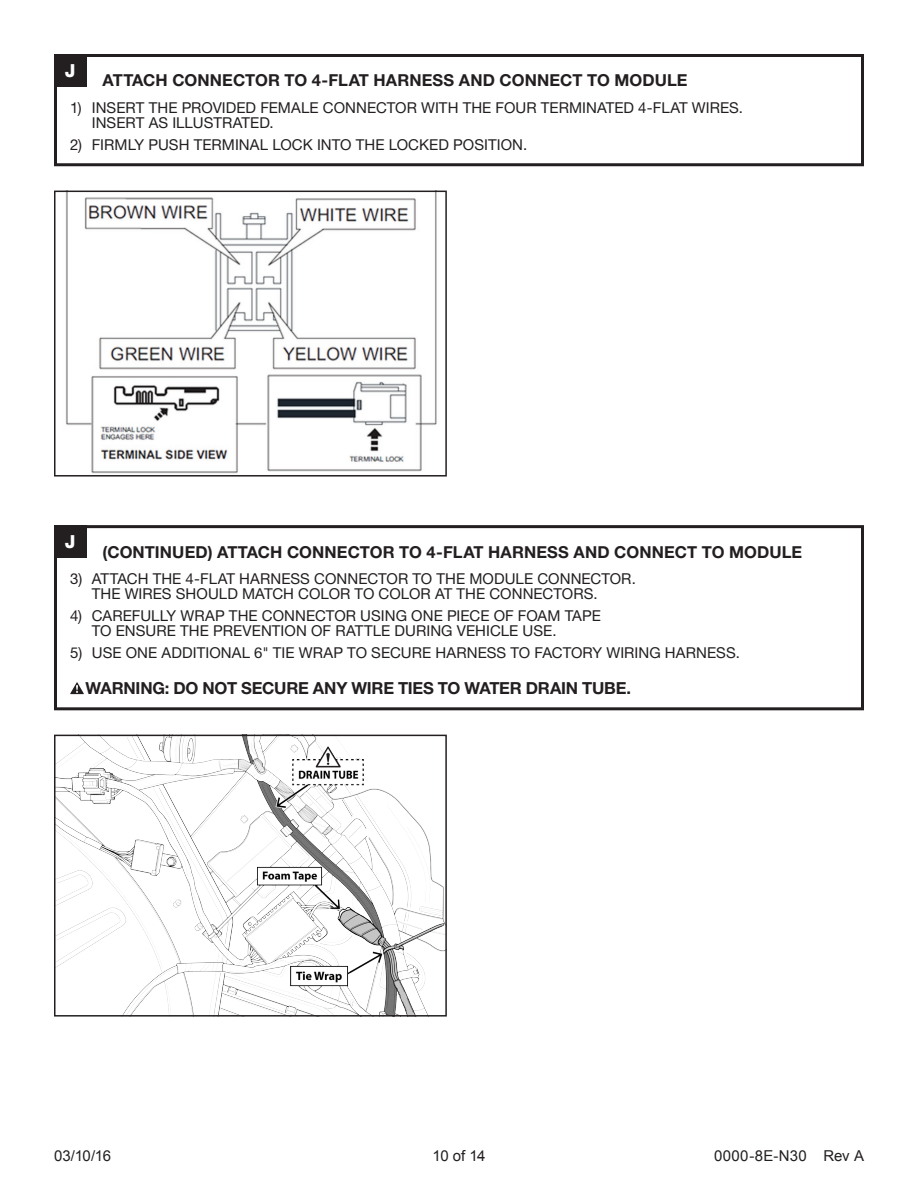
<style>
.page{position:relative;width:918px;height:1188px;background:#fff}
.page>*{position:absolute;margin:0;border:0;box-sizing:border-box;transform-origin:0 0}
.t1{font:800 18px "Helvetica Neue LT Std";color:#fff}
.t2{font:700 16.65px "Helvetica Neue LT Std";letter-spacing:-.015em;color:#231f20}
.t3{font:700 16.5px "Helvetica Neue LT Std";letter-spacing:.005em;color:#231f20}
.t4{font:15px/15px "Helvetica Neue LT Std";letter-spacing:.005em;color:#231f20}
.t5{font:15px "Arial";color:#231f20}
</style>
<div class="page">
<div style="left:54px;top:525px;width:810px;height:185px;border:3px solid #231f20"></div>
<div style="left:54px;top:54px;width:810px;height:112px;border:3px solid #231f20"></div>
<div style="left:54px;top:525px;width:32px;height:33px;background:#231f20"></div>
<div style="left:54px;top:54px;width:32px;height:32px;background:#231f20"></div>
<img style="left:65px;top:194px;width:372px;height:280px">
<div style="left:54px;top:191px;width:393px;height:286px;border:2px solid #231f20"></div>
<svg style="left:70px;top:682px;width:14px;height:12px"></svg>
<img style="left:57px;top:738px;width:387px;height:276px">
<div style="left:54px;top:735px;width:393px;height:282px;border:2px solid #231f20"></div>
<p class="t1" style="left:65px;top:60px;width:12px">J</p>
<p class="t3" style="left:103px;top:70px;width:587px">ATTACH CONNECTOR TO 4-FLAT HARNESS AND CONNECT TO MODULE</p>
<p class="t4" style="left:92px;top:100px;width:653px;text-indent:-22px">1) INSERT THE PROVIDED FEMALE CONNECTOR WITH THE FOUR TERMINATED 4-FLAT WIRES.<br>INSERT AS ILLUSTRATED.</p>
<p class="t4" style="left:70px;top:137px;width:459px">2) FIRMLY PUSH TERMINAL LOCK INTO THE LOCKED POSITION.</p>
<p class="t1" style="left:65px;top:531px;width:12px">J</p>
<p class="t3" style="left:103px;top:541px;width:701px">(CONTINUED) ATTACH CONNECTOR TO 4-FLAT HARNESS AND CONNECT TO MODULE</p>
<p class="t4" style="left:92px;top:571px;width:546px;text-indent:-22px">3) ATTACH THE 4-FLAT HARNESS CONNECTOR TO THE MODULE CONNECTOR.<br>THE WIRES SHOULD MATCH COLOR TO COLOR AT THE CONNECTORS.</p>
<p class="t4" style="left:92px;top:608px;width:511px;text-indent:-22px">4) CAREFULLY WRAP THE CONNECTOR USING ONE PIECE OF FOAM TAPE<br>TO ENSURE THE PREVENTION OF RATTLE DURING VEHICLE USE.</p>
<p class="t4" style="left:70px;top:645px;width:671px">5) USE ONE ADDITIONAL 6" TIE WRAP TO SECURE HARNESS TO FACTORY WIRING HARNESS.</p>
<p class="t2" style="left:86px;top:678px;width:547px">WARNING: DO NOT SECURE ANY WIRE TIES TO WATER DRAIN TUBE.</p>
<p class="t5" style="left:54px;top:1146px;width:59px">03/10/16</p>
<p class="t5" style="left:432px;top:1146px;width:55px">10 of 14</p>
<p class="t5" style="left:714px;top:1146px;width:151px">0000-8E-N30 Rev A</p>
</div>
